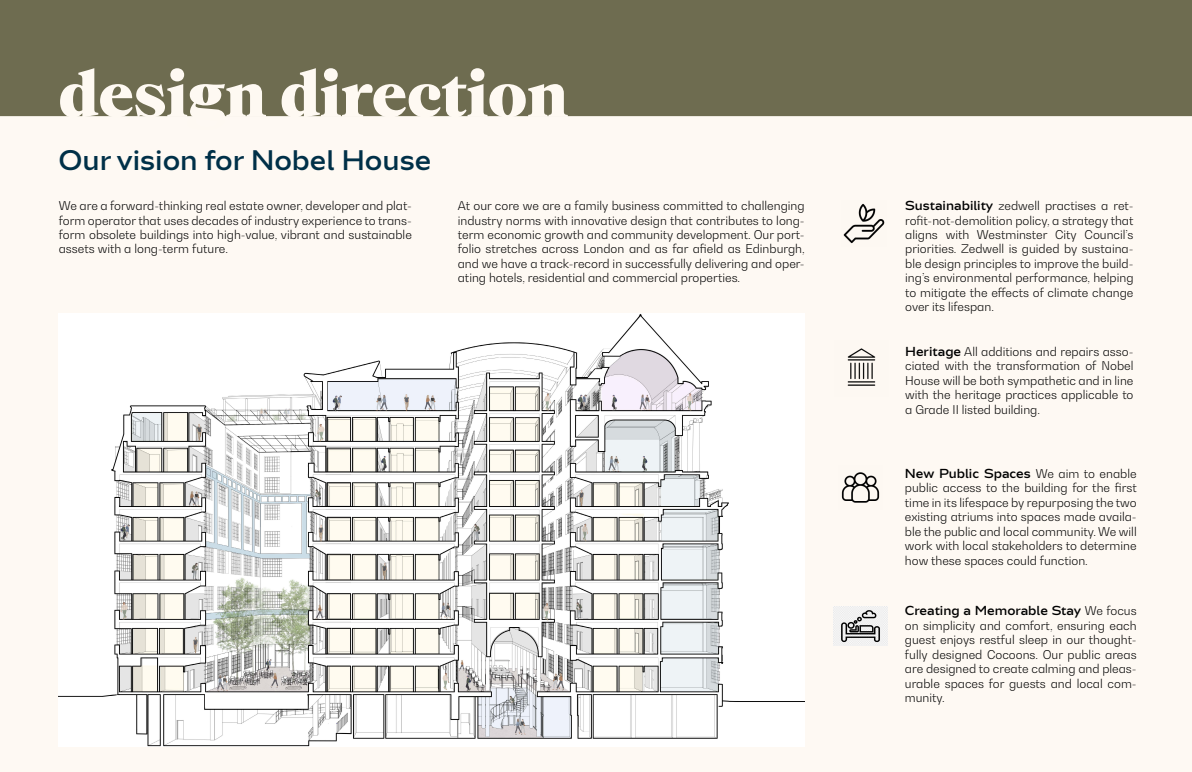
<style>
.page{position:relative;width:1192px;height:772px;background:#fff}
.page>*{position:absolute;margin:0;border:0;box-sizing:border-box;transform-origin:0 0}
.t1{font:900 60px "Bw Beto";color:#fef9f2}
.t2{font:500 26px "Bw Aleta No 20";color:#003048}
.t3{font:300 12px/14.4px "Bw Gradual DEMO";color:#000;text-align:justify}
.t4{font:500 12px "Bw Aleta No 20";color:#000}
.s1{font-family:"Bw Aleta No 20";font-weight:500}
.s2{font-family:"Bw Gradual DEMO";font-weight:300}
</style>
<div class="page">
<div style="left:0;top:0;width:1192px;height:116px;background:#6e6c50"></div>
<div style="left:0;top:116px;width:1192px;height:655px;background:#fef9f2"></div>
<img style="left:843px;top:203px;width:42px;height:41px">
<img style="left:847px;top:348px;width:29px;height:38px">
<img style="left:841px;top:472px;width:39px;height:31px">
<hr style="left:1191px;top:0;width:1px;height:116px;background:#585636">
<img style="left:834px;top:606px;width:54px;height:39px">
<img style="left:59px;top:313px;width:746px;height:432px">
<h1 class="t1" style="left:58px;top:55px;width:511px">design direction</h1>
<h2 class="t2" style="left:58px;top:145px;width:374px">Our vision for Nobel House</h2>
<p class="t3" style="left:59px;top:198px;width:355px">We are a forward-thinking real estate owner, developer and plat&shy;form operator that uses decades of industry experience to trans&shy;form obsolete buildings into high-value, vibrant and sustainable assets with a long-term future.</p>
<p class="t3" style="left:458px;top:198px;width:348px">At our core we are a family business committed to challenging industry norms with innovative design that contributes to long&shy;term economic growth and community development. Our port&shy;folio stretches across London and as far afield as Edinburgh, and we have a track-record in successfully delivering and oper&shy;ating hotels, residential and commercial properties.</p>
<p class="t3" style="left:905px;top:198px;width:230px"><span class="s1">Sustainability</span> zedwell practises a ret&shy;rofit-not-demolition policy, a strategy that aligns with Westminster City Council’s priorities. Zedwell is guided by sustaina&shy;ble design principles to improve the build&shy;ing’s environmental performance, helping to mitigate the effects of climate change over its lifespan.</p>
<p class="t3" style="left:905px;top:344px;width:230px"><span class="s1">Heritage</span> All additions and repairs asso&shy;ciated with the transformation of Nobel House will be both sympathetic and in line with the heritage practices applicable to a Grade II listed building.</p>
<p class="t4" style="left:905px;top:466px;width:233px">New Public Spaces <span class="s2">We aim to enable</span></p>
<p class="t3" style="left:905px;top:480px;width:233px">public access to the building for the first time in its lifespace by repurposing the two existing atriums into spaces made availa&shy;ble the public and local community. We will work with local stakeholders to determine how these spaces could function.</p>
<p class="t4" style="left:905px;top:603px;width:233px">Creating a Memorable Stay <span class="s2">We focus</span></p>
<p class="t3" style="left:905px;top:617px;width:233px">on simplicity and comfort, ensuring each guest enjoys restful sleep in our thought&shy;fully designed Cocoons. Our public areas are designed to create calming and pleas&shy;urable spaces for guests and local com&shy;munity.</p>
</div>
